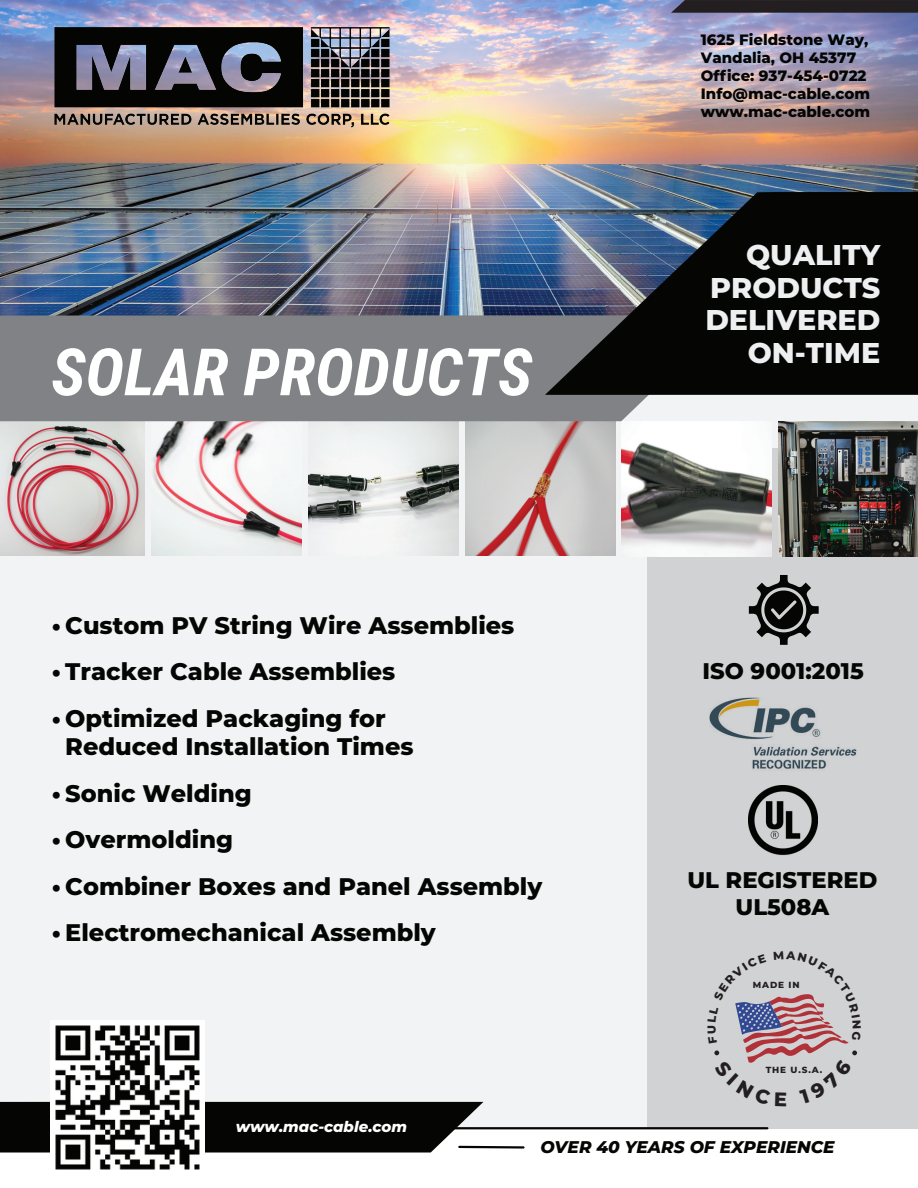
<style>
.page{position:relative;width:918px;height:1188px;background:#fff}
.page>*{position:absolute;margin:0;border:0;box-sizing:border-box;transform-origin:0 0}
.t1{font:italic 700 65.4px "Roboto Condensed";color:#fff}
.t2{font:800 28.5px/32.7px "Montserrat";color:#edeff0;text-align:right}
.t3{font:800 24px/28.5px "Montserrat";color:#050504}
.t4{font:800 22.65px/27.2px "Montserrat";color:#050504;text-align:center}
.t5{font:italic 800 16.95px "Montserrat";color:#050504}
.t6{font:800 15px/18px "Montserrat";color:#050504}
.t7{font:italic 800 15px "Montserrat";color:#fff}
.t8{font:800 8.85px "Montserrat";letter-spacing:.1em;color:#231f20}
</style>
<div class="page">
<div style="left:0;top:376px;width:918px;height:752px;background:#f2f3f4"></div>
<img style="left:0;top:143px;width:918px;height:172px">
<img style="left:0;top:0;width:918px;height:143px">
<div style="left:648px;top:448px;width:270px;height:681px;background:#d1d2d4"></div>
<svg style="left:0;top:1102px;width:526px;height:51px"></svg>
<img style="left:42px;top:18px;width:356px;height:118px">
<svg style="left:671px;top:0;width:247px;height:13px;background:#282428"></svg>
<img style="left:0;top:421px;width:144px;height:135px">
<img style="left:151px;top:421px;width:150px;height:135px">
<img style="left:308px;top:421px;width:150px;height:135px">
<img style="left:465px;top:421px;width:150px;height:135px">
<img style="left:622px;top:421px;width:150px;height:135px">
<img style="left:779px;top:421px;width:139px;height:135px">
<svg style="left:749px;top:575px;width:70px;height:70px"></svg>
<img style="left:749px;top:786px;width:68px;height:69px">
<img style="left:710px;top:698px;width:147px;height:71px">
<div style="left:0;top:315px;width:649px;height:106px;background:#808285"></div>
<svg style="left:545px;top:192px;width:373px;height:203px;background:#1e242b"></svg>
<hr style="left:438px;top:1127px;width:329px;height:2px;background:#050504">
<img style="left:50px;top:1020px;width:154px;height:150px">
<svg style="left:714px;top:994px;width:143px;height:69px"></svg>
<h1 class="t1" style="left:51px;top:326px;width:483px">SOLAR PRODUCTS</h1>
<p class="t3" style="left:52px;top:610px;width:464px">• Custom PV String Wire Assemblies</p>
<p class="t3" style="left:52px;top:656px;width:345px">• Tracker Cable Assemblies</p>
<p class="t3" style="left:65px;top:703px;width:350px;text-indent:-13px">• Optimized Packaging for<br>Reduced Installation Times</p>
<p class="t3" style="left:52px;top:778px;width:201px">• Sonic Welding</p>
<p class="t3" style="left:52px;top:824px;width:183px">• Overmolding</p>
<p class="t3" style="left:52px;top:871px;width:492px">• Combiner Boxes and Panel Assembly</p>
<p class="t3" style="left:52px;top:917px;width:386px">• Electromechanical Assembly</p>
<p class="t7" style="left:236px;top:1116px;width:173px">www.mac-cable.com</p>
<p class="t6" style="left:701px;top:29px;width:171px">1625 Fieldstone Way,<br>Vandalia, OH 45377<br>Office: 937-454-0722<br>Info@mac-cable.com www.mac-cable.com</p>
<p class="t2" style="left:705px;top:237px;width:176px">QUALITY<br>PRODUCTS<br>DELIVERED<br>ON-TIME</p>
<p class="t4" style="left:703px;top:656px;width:163px">ISO 9001:2015</p>
<p class="t4" style="left:687px;top:865px;width:191px">UL REGISTERED<br>UL508A</p>
<p class="t8" style="left:753px;top:978px;width:48px">MADE IN</p>
<p class="t8" style="left:766px;top:1063px;width:58px">THE U.S.A.</p>
<p class="t5" style="left:540px;top:1134px;width:296px">OVER 40 YEARS OF EXPERIENCE</p>
</div>
